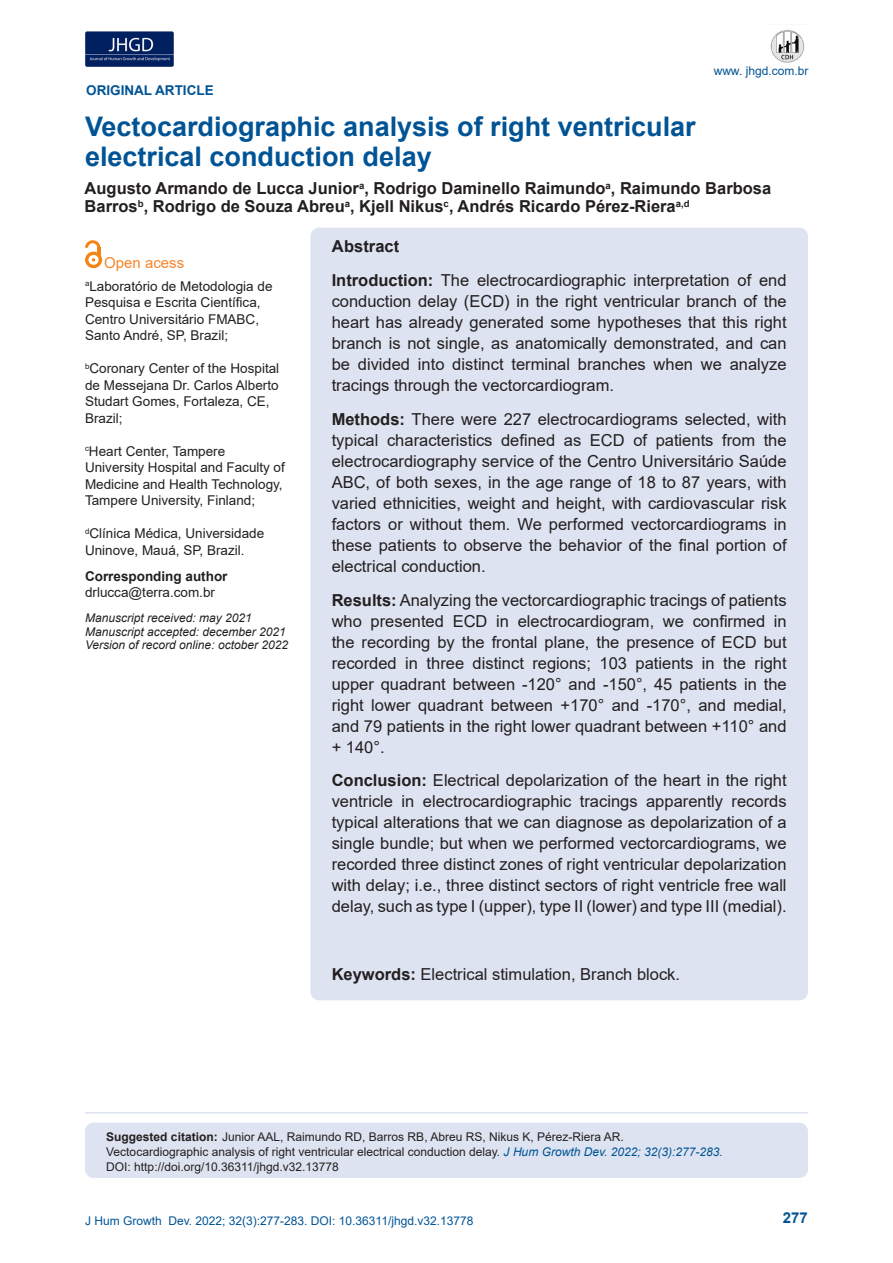
<style>
.page{position:relative;width:893px;height:1263px;background:#fff}
.page>*{position:absolute;margin:0;border:0;box-sizing:border-box;transform-origin:0 0}
.Título_4{font:700 27px/30px "Arial";color:#005495}
.t1{font:16.5px/21px "Arial";color:#231f20;text-align:justify}
.t2{font:700 16.5px/18px "Arial";color:#231f20}
.t3{font:15px "Arial";color:#f5862e}
.t4{font:700 15px "Arial";color:#005495}
.t5{font:13.5px/16.5px "Arial";color:#231f20}
.t6{font:700 13.5px "Arial";color:#231f20}
.t7{font:700 13.5px "Arial";color:#005495}
.t8{font:12px/15px "Arial";color:#231f20}
.t9{font:italic 12px "Arial";color:#231f20}
.t10{font:12px "Arial";color:#005495}
.s1{font-weight:700}
.s2{font-style:italic;color:#005495}
</style>
<div class="page">
<img style="left:85px;top:31px;width:89px;height:36px">
<img style="left:770px;top:30px;width:35px;height:33px">
<div style="left:310px;top:228px;width:498px;height:772px;background:#dde3f0;border-radius:9px"></div>
<div style="left:85px;top:1123px;width:723px;height:55px;background:#dde3f0;border-radius:9px"></div>
<div style="left:85px;top:252px;width:17px;height:16px;background:#f68212;border-radius:50%"></div>
<svg style="left:88px;top:255px;width:11px;height:10px"></svg>
<svg style="left:85px;top:240px;width:15px;height:21px"></svg>
<hr style="left:85px;top:1112px;width:723px;height:1px;background:#dde3f0">
<p class="t7" style="left:86px;top:81px;width:129px">ORIGINAL ARTICLE</p>
<p class="Título_4" style="left:85px;top:112px;width:612px">Vectocardiographic analysis of right ventricular electrical conduction delay</p>
<p class="t10" style="left:714px;top:63px;width:96px">www. jhgd.com.br</p>
<p class="t2" style="left:85px;top:179px;width:688px">Augusto Armando de Lucca Junior<sup>a</sup>, Rodrigo Daminello Raimundo<sup>a</sup>, Raimundo Barbosa<br>Barros<sup>b</sup>, Rodrigo de Souza Abreu<sup>a</sup>, Kjell Nikus<sup>c</sup>, Andrés Ricardo Pérez-Riera<sup>a,d</sup></p>
<p class="t3" style="left:104px;top:252px;width:82px">Open acess</p>
<p class="t5" style="left:85px;top:277px;width:189px"><sup>a</sup>Laboratório de Metodologia de<br>Pesquisa e Escrita Científica,<br>Centro Universitário FMABC,<br>Santo André, SP, Brazil;</p>
<p class="t5" style="left:85px;top:360px;width:196px"><sup>b</sup>Coronary Center of the Hospital de Messejana Dr. Carlos Alberto<br>Studart Gomes, Fortaleza, CE,<br>Brazil;</p>
<p class="t5" style="left:85px;top:442px;width:201px"><sup>c</sup>Heart Center, Tampere<br>University Hospital and Faculty of<br>Medicine and Health Technology,<br>Tampere University, Finland;</p>
<p class="t5" style="left:85px;top:525px;width:181px"><sup>d</sup>Clínica Médica, Universidade<br>Uninove, Mauá, SP, Brazil.</p>
<p class="t6" style="left:85px;top:567px;width:144px">Corresponding author</p>
<p class="t5" style="left:85px;top:584px;width:131px">drlucca@terra.com.br</p>
<p class="t9" style="left:85px;top:610px;width:168px">Manuscript received: may 2021</p>
<p class="t9" style="left:85px;top:624px;width:202px">Manuscript accepted: december 2021</p>
<p class="t9" style="left:85px;top:637px;width:204px">Version of record online: october 2022</p>
<p class="t2" style="left:332px;top:238px;width:69px">Abstract</p>
<p class="t1" style="left:332px;top:270px;width:456px"><span class="s1">Introduction:</span> The electrocardiographic interpretation of end conduction delay (ECD) in the right ventricular branch of the heart has already generated some hypotheses that this right branch is not single, as anatomically demonstrated, and can be divided into distinct terminal branches when we analyze tracings through the vectorcardiogram.</p>
<p class="t1" style="left:332px;top:408px;width:456px"><span class="s1">Methods:</span> There were 227 electrocardiograms selected, with typical characteristics defined as ECD of patients from the electrocardiography service of the Centro Universitário Saúde ABC, of both sexes, in the age range of 18 to 87 years, with varied ethnicities, weight and height, with cardiovascular risk factors or without them. We performed vectorcardiograms in these patients to observe the behavior of the final portion of electrical conduction.</p>
<p class="t1" style="left:332px;top:589px;width:456px"><span class="s1">Results:</span> Analyzing the vectorcardiographic tracings of patients who presented ECD in electrocardiogram, we confirmed in the recording by the frontal plane, the presence of ECD but recorded in three distinct regions; 103 patients in the right upper quadrant between -120° and -150°, 45 patients in the right lower quadrant between +170° and -170°, and medial, and 79 patients in the right lower quadrant between +110° and + 140°.</p>
<p class="t1" style="left:332px;top:770px;width:456px"><span class="s1">Conclusion:</span> Electrical depolarization of the heart in the right ventricle in electrocardiographic tracings apparently records typical alterations that we can diagnose as depolarization of a single bundle; but when we performed vectorcardiograms, we recorded three distinct zones of right ventricular depolarization with delay; i.e., three distinct sectors of right ventricle free wall delay, such as type I (upper), type II (lower) and type III (medial).</p>
<p class="t1" style="left:332px;top:963px;width:350px"><span class="s1">Keywords:</span> Electrical stimulation, Branch block.</p>
<p class="t8" style="left:106px;top:1129px;width:618px"><span class="s1">Suggested citation:</span> Junior AAL, Raimundo RD, Barros RB, Abreu RS, Nikus K, Pérez-Riera AR.<br>Vectocardiographic analysis of right ventricular electrical conduction delay. <span class="s2">J Hum Growth Dev. 2022; 32(3):277-283.<br></span>DOI: http://doi.org/10.36311/jhgd.v32.13778</p>
<p class="t10" style="left:85px;top:1212px;width:390px">J Hum Growth Dev. 2022; 32(3):277-283. DOI: 10.36311/jhgd.v32.13778</p>
<p class="t4" style="left:783px;top:1207px;width:27px">277</p>
</div>
